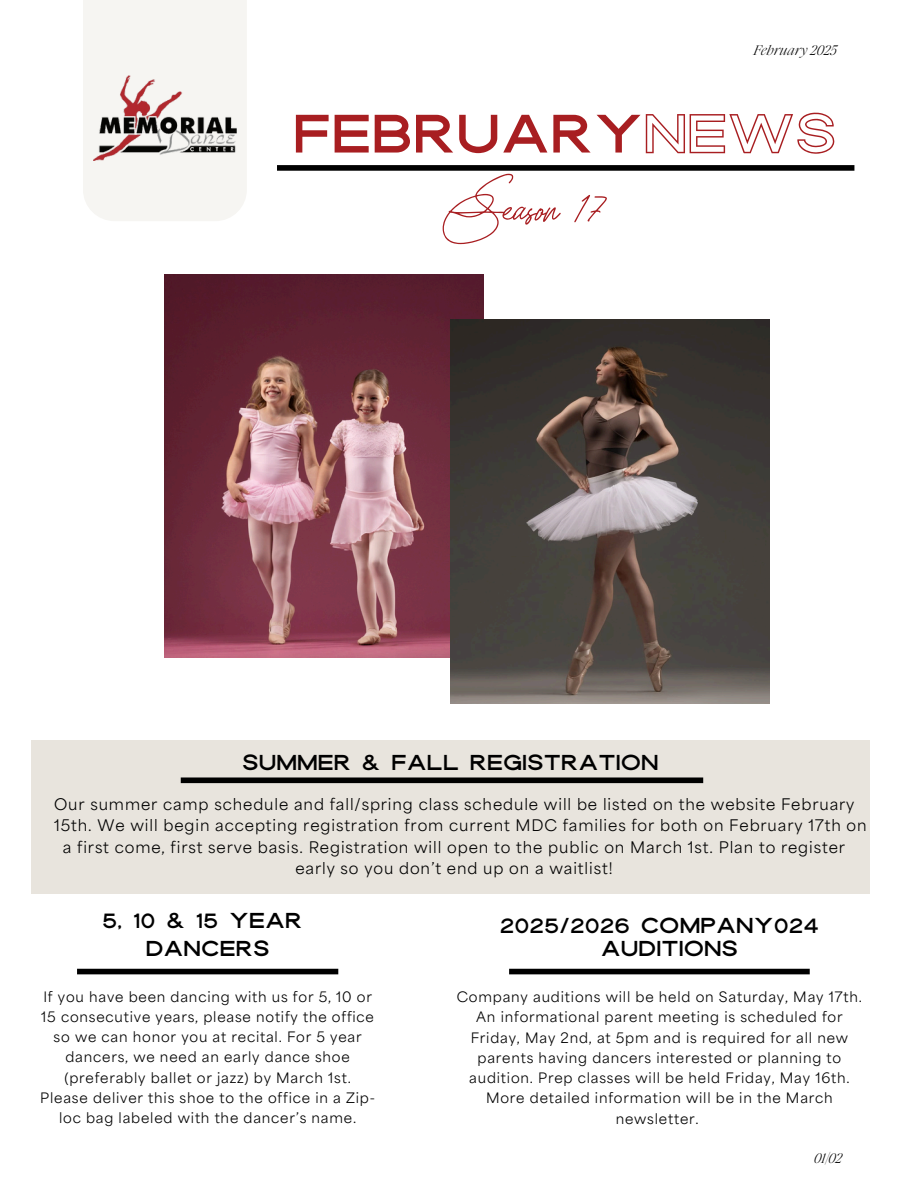
<style>
.page{position:relative;width:918px;height:1188px;background:#fff}
.page>*{position:absolute;margin:0;border:0;box-sizing:border-box;transform-origin:0 0}
.t1{font:60px "Dallas";color:#a81e21}
.t2{font:59.55px "Authorman";color:#a81e21}
.t3{font:24px "Dallas";color:#000}
.t4{font:15px "Area Normal";letter-spacing:.06em;color:#000}
.t5{font:italic 300 14.1px "Ethic Serif";color:#000}
.t6{font:13.5px/20.2px "Area Normal";letter-spacing:.06em;color:#000;text-align:center}
.s1{font-family:"Dallas Outline Thick"}
</style>
<div class="page">
<div style="left:83px;top:0;width:164px;height:221px;background:#f6f5f2"></div>
<div style="left:277px;top:165px;width:577px;height:6px;background:#000"></div>
<img style="left:94px;top:76px;width:143px;height:84px">
<img style="left:165px;top:274px;width:319px;height:384px">
<div style="left:31px;top:740px;width:839px;height:154px;background:#e8e4dd"></div>
<div style="left:181px;top:777px;width:522px;height:6px;background:#000"></div>
<img style="left:451px;top:320px;width:318px;height:383px">
<div style="left:77px;top:969px;width:261px;height:5px;background:#000"></div>
<div style="left:509px;top:969px;width:301px;height:5px;background:#000"></div>
<p class="t5" style="left:754px;top:41px;width:85px">February 2025</p>
<p class="t1" style="left:293px;top:93px;width:545px">FEBRUARY<span class="s1">NEWS</span></p>
<h2 class="t2" style="left:442px;top:178px;width:168px">Season 17</h2>
<h3 class="t3" style="left:242px;top:746px;width:418px">SUMMER &amp; FALL REGISTRATION</h3>
<h1 class="t4" style="left:54px;top:794px;width:802px">Our summer camp schedule and fall/spring class schedule will be listed on the website February</h1>
<h1 class="t4" style="left:54px;top:815px;width:814px">15th. We will begin accepting registration from current MDC families for both on February 17th on</h1>
<h1 class="t4" style="left:63px;top:836px;width:784px">a first come, first serve basis. Registration will open to the public on March 1st. Plan to register</h1>
<h1 class="t4" style="left:295px;top:858px;width:319px">early so you don’t end up on a waitlist!</h1>
<p class="t3" style="left:102px;top:904px;width:202px">5, 10 &amp; 15 YEAR</p>
<h3 class="t3" style="left:146px;top:932px;width:125px">DANCERS</h3>
<p class="t6" style="left:40px;top:986px;width:336px">If you have been dancing with us for 5, 10 or 15 consecutive years, please notify the office so we can honor you at recital. For 5 year dancers, we need an early dance shoe (preferably ballet or jazz) by March 1st.<br>Please deliver this shoe to the office in a Zip&shy;loc bag labeled with the dancer’s name.</p>
<h3 class="t3" style="left:500px;top:909px;width:321px">2025/2026 COMPANY024</h3>
<p class="t3" style="left:601px;top:932px;width:139px">AUDITIONS</p>
<h3 class="t6" style="left:457px;top:986px;width:407px">Company auditions will be held on Saturday, May 17th.<br>An informational parent meeting is scheduled for Friday, May 2nd, at 5pm and is required for all new parents having dancers interested or planning to audition. Prep classes will be held Friday, May 16th.<br>More detailed information will be in the March newsletter.</h3>
<p class="t5" style="left:814px;top:1149px;width:29px">01/02</p>
</div>
